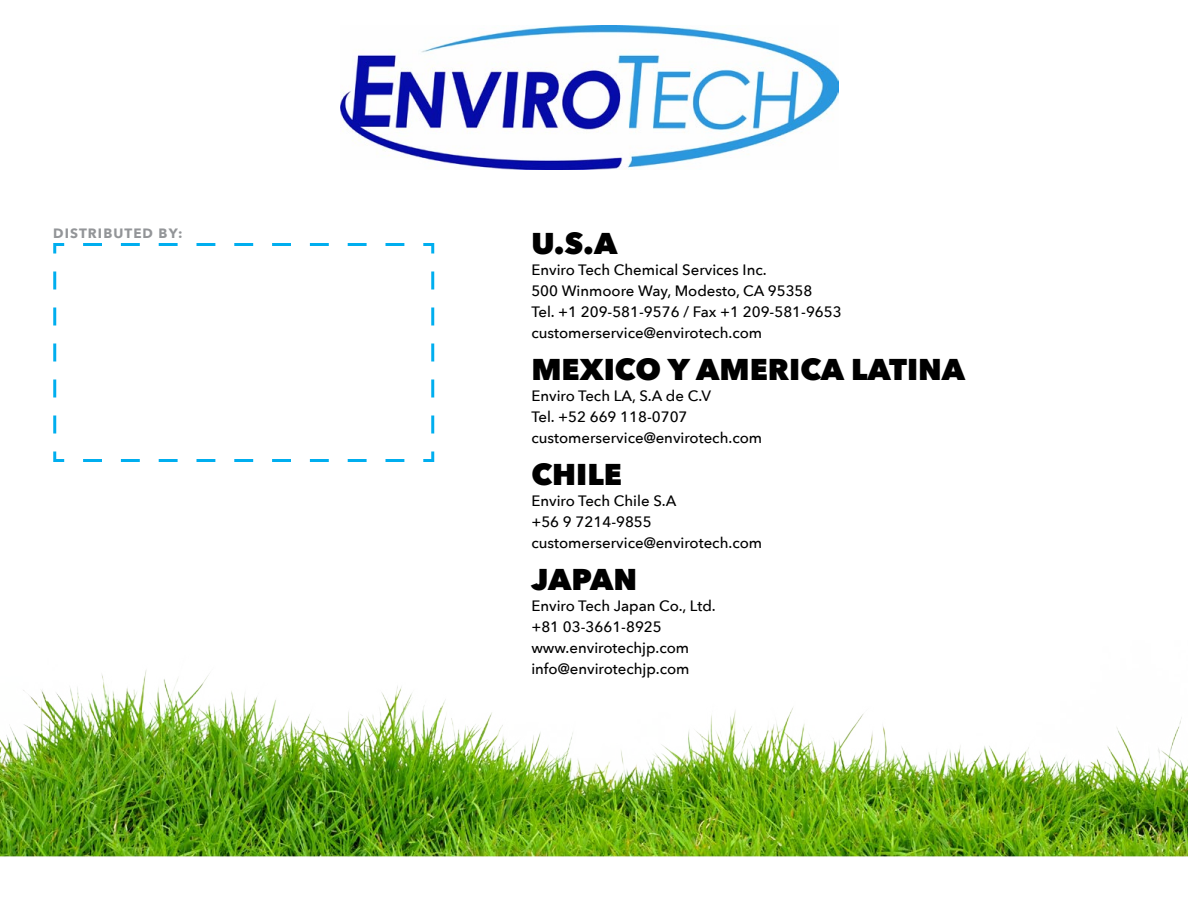
<style>
.page{position:relative;width:1188px;height:918px;background:#fff}
.page>*{position:absolute;margin:0;border:0;box-sizing:border-box;transform-origin:0 0}
.t1{font:800 30px "Avenir Next";color:#000}
.t2{font:500 15px/21px "Avenir Next";color:#000}
.t3{font:700 13.5px "Avenir Next";letter-spacing:.08em;color:#939598}
</style>
<div class="page">
<img style="left:0;top:670px;width:1188px;height:187px">
<img style="left:341px;top:25px;width:497px;height:144px">
<svg style="left:53px;top:243px;width:382px;height:219px"></svg>
<p class="t3" style="left:53px;top:221px;width:131px">DISTRIBUTED BY:</p>
<h1 class="t1" style="left:531px;top:225px;width:87px">U.S.A</h1>
<p class="t2" style="left:531px;top:259px;width:312px">Enviro Tech Chemical Services Inc.<br>500 Winmoore Way, Modesto, CA 95358<br>Tel. +1 209-581-9576 / Fax +1 209-581-9653 customerservice@envirotech.com</p>
<h1 class="t1" style="left:531px;top:351px;width:435px">MEXICO Y AMERICA LATINA</h1>
<p class="t2" style="left:531px;top:385px;width:232px">Enviro Tech LA, S.A de C.V<br>Tel. +52 669 118-0707 customerservice@envirotech.com</p>
<h1 class="t1" style="left:531px;top:456px;width:92px">CHILE</h1>
<p class="t2" style="left:531px;top:490px;width:232px">Enviro Tech Chile S.A<br>+56 9 7214-9855 customerservice@envirotech.com</p>
<h1 class="t1" style="left:531px;top:561px;width:107px">JAPAN</h1>
<p class="t2" style="left:531px;top:595px;width:186px">Enviro Tech Japan Co., Ltd. +81 03-3661-8925 www.envirotechjp.com info@envirotechjp.com</p>
</div>
